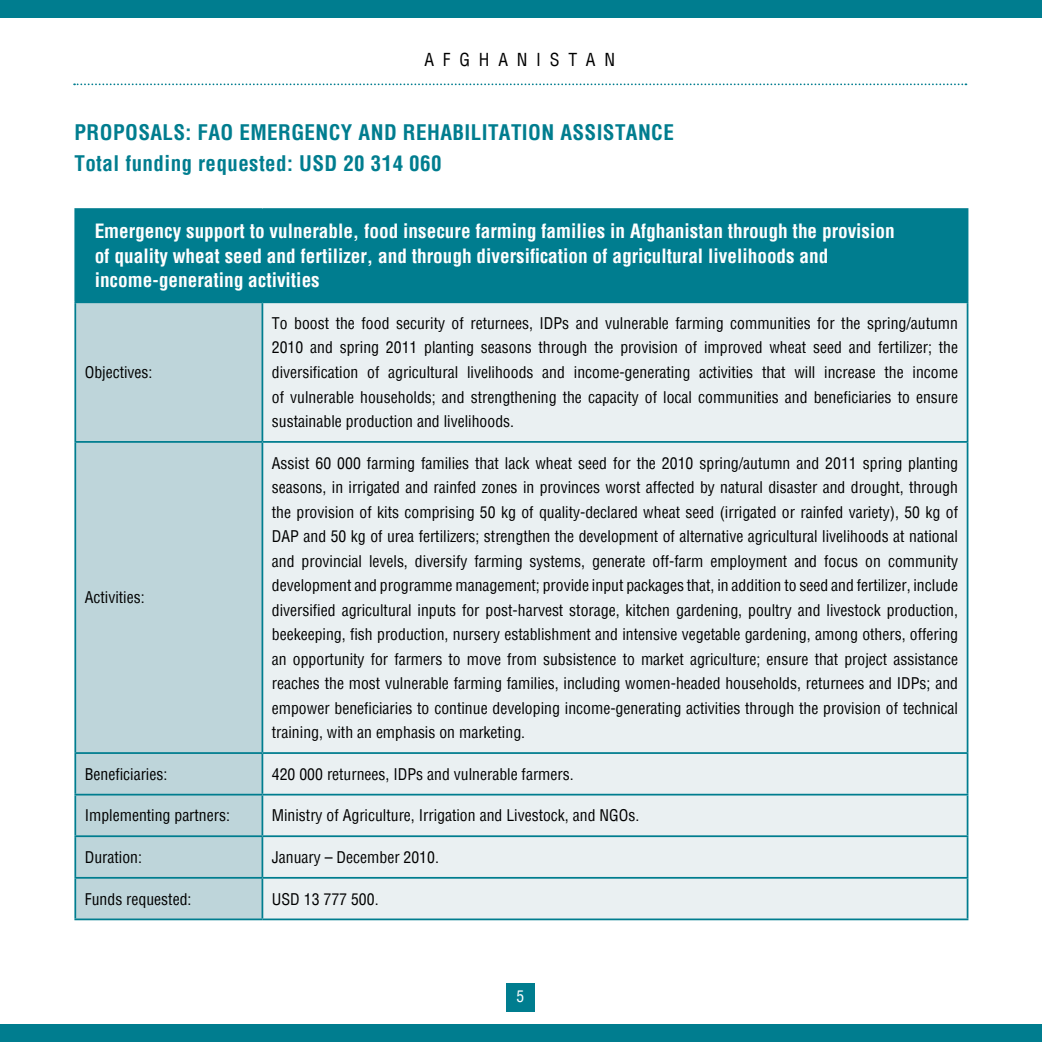
<style>
.page{position:relative;width:1042px;height:1042px;background:#fff}
.page>*{position:absolute;margin:0;border:0;box-sizing:border-box;transform-origin:0 0}
.t1{font:700 condensed 21px/31.2px "Helvetica";letter-spacing:.02em;color:#007d8f}
.t2{font:700 condensed 19.25px/24.5px "Helvetica";color:#fff}
.t3{font:condensed 17.5px "Helvetica";letter-spacing:.5em;color:#000}
.t4{font:condensed 15.75px/24.5px "Helvetica";color:#000;text-align:justify}
</style>
<div class="page">
<div style="left:506px;top:983px;width:28px;height:29px;background:#007d8f"></div>
<div style="left:75px;top:209px;width:892px;height:93px;background:#007d8f"></div>
<div style="left:76px;top:303px;width:185px;height:615px;background:#bed5da"></div>
<div style="left:263px;top:303px;width:703px;height:615px;background:#eaf0f2"></div>
<hr style="left:74px;top:208px;width:188px;height:2px;background:#007d8f">
<hr style="left:74px;top:210px;width:2px;height:91px;background:#007d8f">
<hr style="left:262px;top:208px;width:706px;height:2px;background:#007d8f">
<hr style="left:966px;top:210px;width:2px;height:91px;background:#007d8f">
<hr style="left:74px;top:301px;width:188px;height:2px;background:#007d8f">
<hr style="left:74px;top:303px;width:2px;height:138px;background:#007d8f">
<hr style="left:262px;top:301px;width:706px;height:2px;background:#007d8f">
<hr style="left:261px;top:303px;width:2px;height:138px;background:#007d8f">
<hr style="left:966px;top:303px;width:2px;height:138px;background:#007d8f">
<hr style="left:74px;top:441px;width:188px;height:2px;background:#007d8f">
<hr style="left:74px;top:443px;width:2px;height:309px;background:#007d8f">
<hr style="left:262px;top:441px;width:706px;height:2px;background:#007d8f">
<hr style="left:261px;top:443px;width:2px;height:309px;background:#007d8f">
<hr style="left:966px;top:443px;width:2px;height:309px;background:#007d8f">
<hr style="left:74px;top:752px;width:188px;height:2px;background:#007d8f">
<hr style="left:74px;top:754px;width:2px;height:40px;background:#007d8f">
<hr style="left:262px;top:752px;width:706px;height:2px;background:#007d8f">
<hr style="left:261px;top:754px;width:2px;height:40px;background:#007d8f">
<hr style="left:966px;top:754px;width:2px;height:40px;background:#007d8f">
<hr style="left:74px;top:794px;width:188px;height:1px;background:#007d8f">
<hr style="left:74px;top:795px;width:2px;height:40px;background:#007d8f">
<hr style="left:262px;top:794px;width:706px;height:1px;background:#007d8f">
<hr style="left:261px;top:795px;width:2px;height:40px;background:#007d8f">
<hr style="left:966px;top:795px;width:2px;height:40px;background:#007d8f">
<hr style="left:74px;top:835px;width:188px;height:2px;background:#007d8f">
<hr style="left:74px;top:837px;width:2px;height:40px;background:#007d8f">
<hr style="left:262px;top:835px;width:706px;height:2px;background:#007d8f">
<hr style="left:261px;top:837px;width:2px;height:40px;background:#007d8f">
<hr style="left:966px;top:837px;width:2px;height:40px;background:#007d8f">
<hr style="left:74px;top:877px;width:188px;height:1px;background:#007d8f">
<hr style="left:74px;top:878px;width:2px;height:40px;background:#007d8f">
<hr style="left:262px;top:877px;width:706px;height:1px;background:#007d8f">
<hr style="left:261px;top:878px;width:2px;height:40px;background:#007d8f">
<hr style="left:966px;top:878px;width:2px;height:40px;background:#007d8f">
<hr style="left:74px;top:918px;width:188px;height:2px;background:#007d8f">
<hr style="left:262px;top:918px;width:706px;height:2px;background:#007d8f">
<svg style="left:74px;top:83px;width:892px;height:2px"></svg>
<div style="left:0;top:0;width:1042px;height:17px;background:#007d8f"></div>
<div style="left:0;top:1024px;width:1042px;height:18px;background:#007d8f"></div>
<p class="t3" style="left:424px;top:49px;width:192px">AFGHANISTAN</p>
<h1 class="t1" style="left:74px;top:116px;width:589px">PR OPOSALS : FAO Emergency and Re habilitation Assistance<br>Total funding requested: USD</h1>
<h1 class="t1" style="left:343px;top:148px;width:100px">20 314 060</h1>
<p class="t2" style="left:95px;top:219px;width:801px">Emergency support to vulnerable, food insecure farming families in Afghanistan through the provision of quality wheat seed and fertilizer, and through diversification of agricultural livelihoods and income‑generating activities</p>
<p class="t4" style="left:85px;top:360px;width:69px">Objectives:</p>
<p class="t4" style="left:85px;top:585px;width:61px">Activities:</p>
<p class="t4" style="left:272px;top:311px;width:688px">To boost the food security of returnees, IDPs and vulnerable farming communities for the spring/autumn 2010 and spring 2011 planting seasons through the provision of improved wheat seed and fertilizer; the diversification of agricultural livelihoods and income‑generating activities that will increase the income of vulnerable households; and strengthening the capacity of local communities and beneficiaries to ensure sustainable production and livelihoods.</p>
<p class="t4" style="left:272px;top:450px;width:688px">Assist 60 000 farming families that lack wheat seed for the 2010 spring/autumn and 2011 spring planting seasons, in irrigated and rainfed zones in provinces worst affected by natural disaster and drought, through the provision of kits comprising 50 kg of quality‑declared wheat seed (irrigated or rainfed variety), 50 kg of DAP and 50 kg of urea fertilizers; strengthen the development of alternative agricultural livelihoods at national and provincial levels, diversify farming systems, generate off‑farm employment and focus on community development and programme management; provide input packages that, in addition to seed and fertilizer, include diversified agricultural inputs for post‑harvest storage, kitchen gardening, poultry and livestock production, beekeeping, fish production, nursery establishment and intensive vegetable gardening, among others, offering an opportunity for farmers to move from subsistence to market agriculture; ensure that project assistance reaches the most vulnerable farming families, including women‑headed households, returnees and IDPs; and empower beneficiaries to continue developing income‑generating activities through the provision of technical training, with an emphasis on marketing.</p>
<p class="t4" style="left:85px;top:761px;width:84px">Beneficiaries:</p>
<p class="t4" style="left:272px;top:761px;width:303px">420 000 returnees, IDPs and vulnerable farmers.</p>
<p class="t4" style="left:85px;top:803px;width:147px">Implementing partners:</p>
<p class="t4" style="left:272px;top:803px;width:369px">Ministry of Agriculture, Irrigation and Livestock, and NGOs.</p>
<p class="t4" style="left:85px;top:845px;width:59px">Duration:</p>
<p class="t4" style="left:272px;top:845px;width:169px">January – December 2010.</p>
<p class="t4" style="left:85px;top:886px;width:108px">Funds requested:</p>
<p class="t4" style="left:272px;top:886px;width:108px">USD 13 777 500.</p>
</div>
